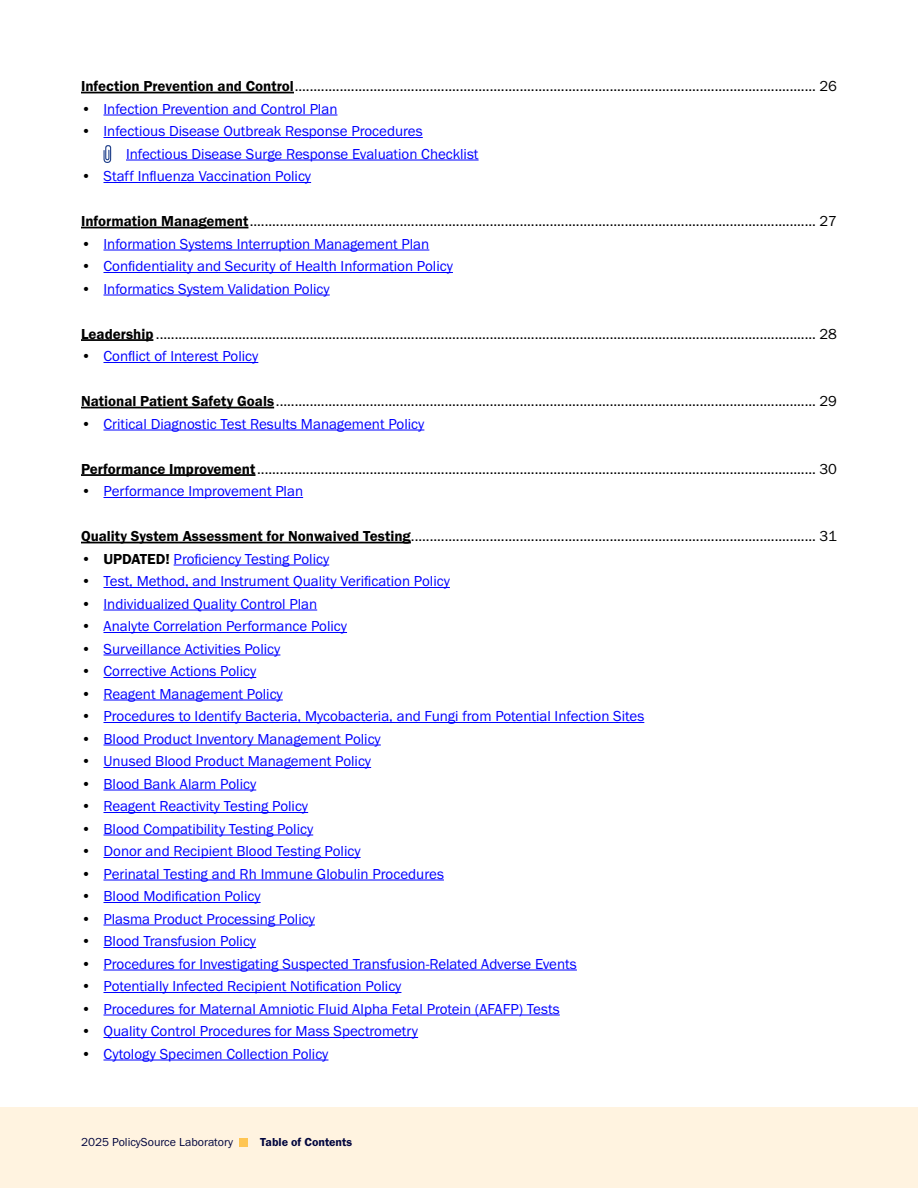
<style>
.page{position:relative;width:918px;height:1188px;background:#fff}
.page>*{position:absolute;margin:0;border:0;box-sizing:border-box;transform-origin:0 0}
.t1{font:15px/22.5px "Franklin Gothic URW Boo";color:#00f}
.t2{font:15px "Franklin Gothic URW Boo";color:#000}
.t3{font:12px "Franklin Gothic URW Boo";color:#00053e}
.t4{font:12px "Franklin Gothic URW Dem";color:#00053e}
.s1{font-family:"Franklin Gothic URW Dem"}
.s2{color:#000}
.s3{font-family:"Franklin Gothic URW Dem";color:#000}
</style>
<div class="page">
<div style="left:0;top:1107px;width:918px;height:81px;background:#fff3e0"></div>
<div style="left:239px;top:1138px;width:9px;height:9px;background:#fec553"></div>
<hr style="left:81px;top:92px;width:213px;height:1px;background:#000">
<hr style="left:104px;top:115px;width:233px;height:1px;background:#00f">
<hr style="left:104px;top:137px;width:319px;height:1px;background:#00f">
<hr style="left:126px;top:160px;width:353px;height:1px;background:#00f">
<hr style="left:104px;top:182px;width:207px;height:1px;background:#00f">
<hr style="left:81px;top:227px;width:167px;height:1px;background:#000">
<hr style="left:104px;top:250px;width:325px;height:1px;background:#00f">
<hr style="left:104px;top:272px;width:349px;height:1px;background:#00f">
<hr style="left:104px;top:295px;width:226px;height:1px;background:#00f">
<hr style="left:81px;top:339px;width:72px;height:2px;background:#000">
<hr style="left:104px;top:362px;width:154px;height:1px;background:#00f">
<hr style="left:81px;top:407px;width:193px;height:1px;background:#000">
<hr style="left:104px;top:430px;width:320px;height:1px;background:#00f">
<hr style="left:81px;top:474px;width:175px;height:2px;background:#000">
<hr style="left:104px;top:497px;width:199px;height:1px;background:#00f">
<hr style="left:81px;top:542px;width:330px;height:1px;background:#000">
<hr style="left:174px;top:565px;width:155px;height:1px;background:#00f">
<hr style="left:104px;top:587px;width:346px;height:1px;background:#00f">
<hr style="left:104px;top:610px;width:213px;height:1px;background:#00f">
<hr style="left:104px;top:632px;width:243px;height:1px;background:#00f">
<hr style="left:104px;top:655px;width:176px;height:1px;background:#00f">
<hr style="left:104px;top:677px;width:152px;height:1px;background:#00f">
<hr style="left:104px;top:700px;width:179px;height:1px;background:#00f">
<hr style="left:104px;top:722px;width:540px;height:1px;background:#00f">
<hr style="left:104px;top:745px;width:277px;height:1px;background:#00f">
<hr style="left:104px;top:767px;width:267px;height:1px;background:#00f">
<hr style="left:104px;top:790px;width:152px;height:1px;background:#00f">
<hr style="left:104px;top:812px;width:204px;height:1px;background:#00f">
<hr style="left:104px;top:835px;width:209px;height:1px;background:#00f">
<hr style="left:104px;top:857px;width:257px;height:1px;background:#00f">
<hr style="left:104px;top:880px;width:340px;height:1px;background:#00f">
<hr style="left:104px;top:902px;width:157px;height:1px;background:#00f">
<hr style="left:104px;top:925px;width:211px;height:1px;background:#00f">
<hr style="left:104px;top:947px;width:152px;height:1px;background:#00f">
<hr style="left:104px;top:970px;width:473px;height:1px;background:#00f">
<hr style="left:104px;top:992px;width:297px;height:1px;background:#00f">
<hr style="left:104px;top:1015px;width:456px;height:1px;background:#00f">
<hr style="left:104px;top:1037px;width:314px;height:1px;background:#00f">
<hr style="left:104px;top:1060px;width:224px;height:1px;background:#00f">
<svg style="left:103px;top:145px;width:8px;height:18px"></svg>
<p class="t2" style="left:81px;top:77px;width:757px"><span class="s1">Infection Prevention and Control</span>........................................................................................................................................... 26</p>
<p class="t1" style="left:81px;top:97px;width:258px"><span class="s2">•</span> Infection Prevention and Control Plan</p>
<p class="t1" style="left:126px;top:119px;width:354px;text-indent:-45px"><span class="s2">•</span> Infectious Disease Outbreak Response Procedures<br>Infectious Disease Surge Response Evaluation Checklist</p>
<p class="t1" style="left:81px;top:164px;width:232px"><span class="s2">•</span> Staff Influenza Vaccination Policy</p>
<p class="t2" style="left:81px;top:212px;width:757px"><span class="s1">Information Management</span>....................................................................................................................................................... 27</p>
<p class="t1" style="left:81px;top:232px;width:350px"><span class="s2">•</span> Information Systems Interruption Management Plan</p>
<p class="t1" style="left:81px;top:254px;width:373px"><span class="s2">•</span> Confidentiality and Security of Health Information Policy</p>
<p class="t1" style="left:81px;top:277px;width:250px"><span class="s2">•</span> Informatics System Validation Policy</p>
<p class="t2" style="left:81px;top:324px;width:757px"><span class="s1">Leadership</span> ................................................................................................................................................................................ 28</p>
<p class="t1" style="left:81px;top:344px;width:179px"><span class="s2">•</span> Conflict of Interest Policy</p>
<p class="t2" style="left:81px;top:392px;width:757px"><span class="s1">National Patient Safety Goals</span> ................................................................................................................................................ 29</p>
<p class="t1" style="left:81px;top:412px;width:345px"><span class="s2">•</span> Critical Diagnostic Test Results Management Policy</p>
<p class="t2" style="left:81px;top:459px;width:757px"><span class="s1">Performance Improvement</span>..................................................................................................................................................... 30</p>
<p class="t1" style="left:81px;top:479px;width:224px"><span class="s2">•</span> Performance Improvement Plan</p>
<p class="t2" style="left:81px;top:527px;width:757px"><span class="s1">Quality System Assessment for Nonwaived Testing</span>............................................................................................................ 31</p>
<p class="t1" style="left:81px;top:547px;width:250px"><span class="s2">•</span> <span class="s3">UPDATED!</span> Proficiency Testing Policy</p>
<p class="t1" style="left:81px;top:569px;width:370px"><span class="s2">•</span> Test, Method, and Instrument Quality Verification Policy</p>
<p class="t1" style="left:81px;top:592px;width:238px"><span class="s2">•</span> Individualized Quality Control Plan</p>
<p class="t1" style="left:81px;top:614px;width:268px"><span class="s2">•</span> Analyte Correlation Performance Policy</p>
<p class="t1" style="left:81px;top:637px;width:201px"><span class="s2">•</span> Surveillance Activities Policy</p>
<p class="t1" style="left:81px;top:659px;width:177px"><span class="s2">•</span> Corrective Actions Policy</p>
<p class="t1" style="left:81px;top:682px;width:203px"><span class="s2">•</span> Reagent Management Policy</p>
<p class="t1" style="left:81px;top:704px;width:565px"><span class="s2">•</span> Procedures to Identify Bacteria, Mycobacteria, and Fungi from Potential Infection Sites</p>
<p class="t1" style="left:81px;top:727px;width:301px"><span class="s2">•</span> Blood Product Inventory Management Policy</p>
<p class="t1" style="left:81px;top:749px;width:292px"><span class="s2">•</span> Unused Blood Product Management Policy</p>
<p class="t1" style="left:81px;top:772px;width:177px"><span class="s2">•</span> Blood Bank Alarm Policy</p>
<p class="t1" style="left:81px;top:794px;width:229px"><span class="s2">•</span> Reagent Reactivity Testing Policy</p>
<p class="t1" style="left:81px;top:817px;width:234px"><span class="s2">•</span> Blood Compatibility Testing Policy</p>
<p class="t1" style="left:81px;top:839px;width:281px"><span class="s2">•</span> Donor and Recipient Blood Testing Policy</p>
<p class="t1" style="left:81px;top:862px;width:364px"><span class="s2">•</span> Perinatal Testing and Rh Immune Globulin Procedures</p>
<p class="t1" style="left:81px;top:884px;width:181px"><span class="s2">•</span> Blood Modification Policy</p>
<p class="t1" style="left:81px;top:907px;width:235px"><span class="s2">•</span> Plasma Product Processing Policy</p>
<p class="t1" style="left:81px;top:929px;width:177px"><span class="s2">•</span> Blood Transfusion Policy</p>
<p class="t1" style="left:81px;top:952px;width:497px"><span class="s2">•</span> Procedures for Investigating Suspected Transfusion-Related Adverse Events</p>
<p class="t1" style="left:81px;top:974px;width:322px"><span class="s2">•</span> Potentially Infected Recipient Notification Policy</p>
<p class="t1" style="left:81px;top:997px;width:480px"><span class="s2">•</span> Procedures for Maternal Amniotic Fluid Alpha Fetal Protein (AFAFP) Tests</p>
<p class="t1" style="left:81px;top:1019px;width:339px"><span class="s2">•</span> Quality Control Procedures for Mass Spectrometry</p>
<p class="t1" style="left:81px;top:1042px;width:249px"><span class="s2">•</span> Cytology Specimen Collection Policy</p>
<p class="t3" style="left:81px;top:1135px;width:154px">2025 PolicySource Laboratory</p>
<p class="t4" style="left:260px;top:1135px;width:94px">Table of Contents</p>
</div>
